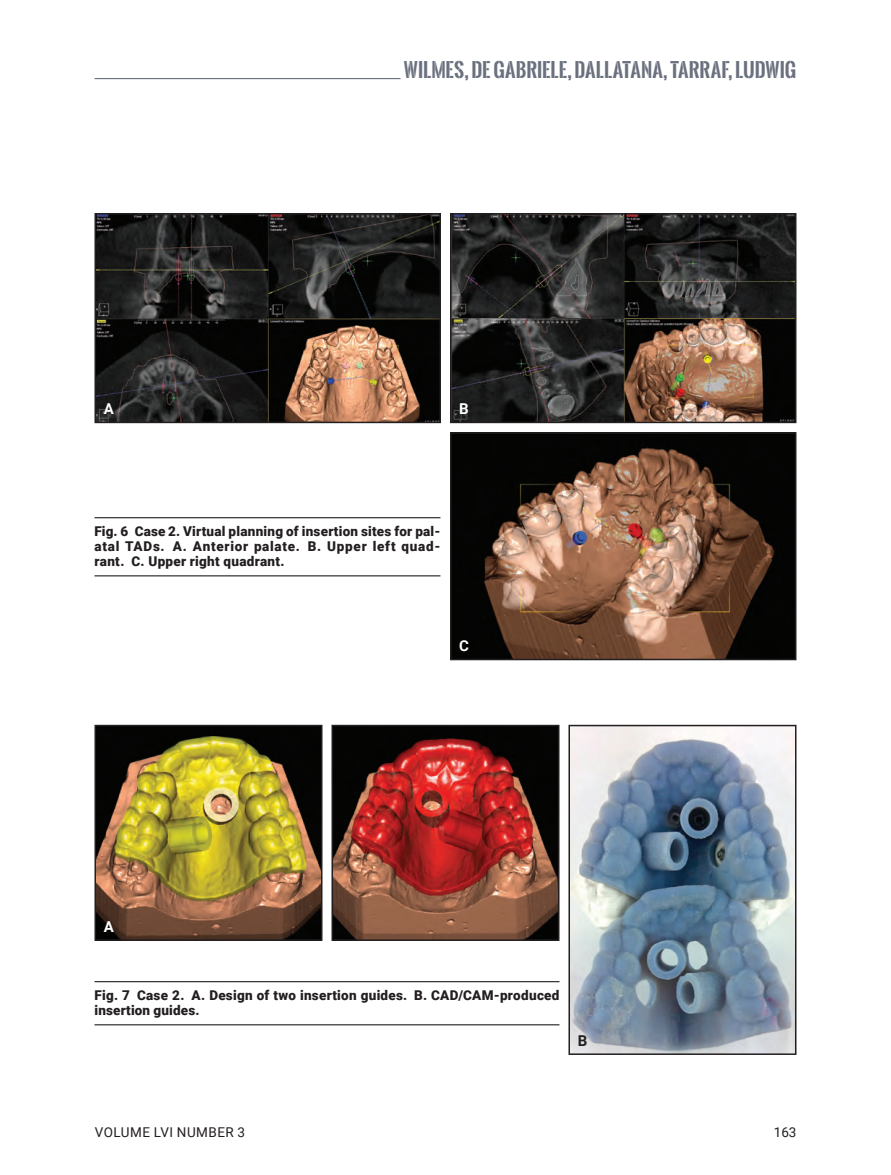
<style>
.page{position:relative;width:891px;height:1175px;background:#fff}
.page>*{position:absolute;margin:0;border:0;box-sizing:border-box;transform-origin:0 0}
.t1{font:700 19.5px "Oswald Stencil";letter-spacing:.005em;color:#6b707e}
.t2{font:700 15px "Roboto";color:#fff}
.t3{font:700 15px "Roboto";color:#231f20}
.t4{font:900 13.5px/15px "Roboto";letter-spacing:.02em;color:#231f20;text-align:justify}
.t5{font:13.5px "Roboto";letter-spacing:.035em;color:#231f20}
</style>
<div class="page">
<hr style="left:94px;top:78px;width:306px;height:1px;background:#6b707e">
<hr style="left:94px;top:517px;width:346px;height:1px;background:#231f20">
<hr style="left:94px;top:575px;width:346px;height:1px;background:#231f20">
<hr style="left:94px;top:981px;width:466px;height:1px;background:#231f20">
<hr style="left:94px;top:1024px;width:466px;height:1px;background:#231f20">
<img style="left:453px;top:216px;width:340px;height:204px">
<div style="left:450px;top:213px;width:346px;height:210px;border:2px solid #231f20"></div>
<img style="left:453px;top:435px;width:340px;height:222px">
<div style="left:450px;top:432px;width:346px;height:228px;border:2px solid #231f20"></div>
<img style="left:97px;top:216px;width:341px;height:204px">
<div style="left:94px;top:213px;width:347px;height:210px;border:2px solid #231f20"></div>
<img style="left:97px;top:727px;width:222px;height:210px">
<div style="left:94px;top:724px;width:228px;height:216px;border:2px solid #231f20"></div>
<img style="left:335px;top:727px;width:222px;height:210px">
<div style="left:332px;top:724px;width:228px;height:216px;border:2px solid #231f20"></div>
<img style="left:571px;top:727px;width:222px;height:324px">
<div style="left:568px;top:724px;width:228px;height:330px;border:2px solid #231f20"></div>
<h1 class="t1" style="left:404px;top:55px;width:394px">WILMES, DE GABRIELE, DALLATANA, TARRAF, LUDWIG</h1>
<p class="t2" style="left:104px;top:398px;width:10px">A</p>
<p class="t2" style="left:459px;top:398px;width:9px">B</p>
<p class="t4" style="left:94px;top:523px;width:347px">Fig. 6 Case 2. Virtual planning of insertion sites for pal&shy;atal TADs. A. Anterior palate. B. Upper left quad&shy;rant. C. Upper right quadrant.</p>
<p class="t2" style="left:459px;top:635px;width:9px">C</p>
<p class="t2" style="left:104px;top:916px;width:10px">A</p>
<p class="t4" style="left:94px;top:987px;width:467px">Fig. 7 Case 2. A. Design of two insertion guides. B. CAD/CAM-produced insertion guides.</p>
<p class="t3" style="left:578px;top:1030px;width:9px">B</p>
<p class="t5" style="left:95px;top:1123px;width:152px">VOLUME LVI NUMBER 3</p>
<p class="t5" style="left:774px;top:1123px;width:24px">163</p>
</div>
